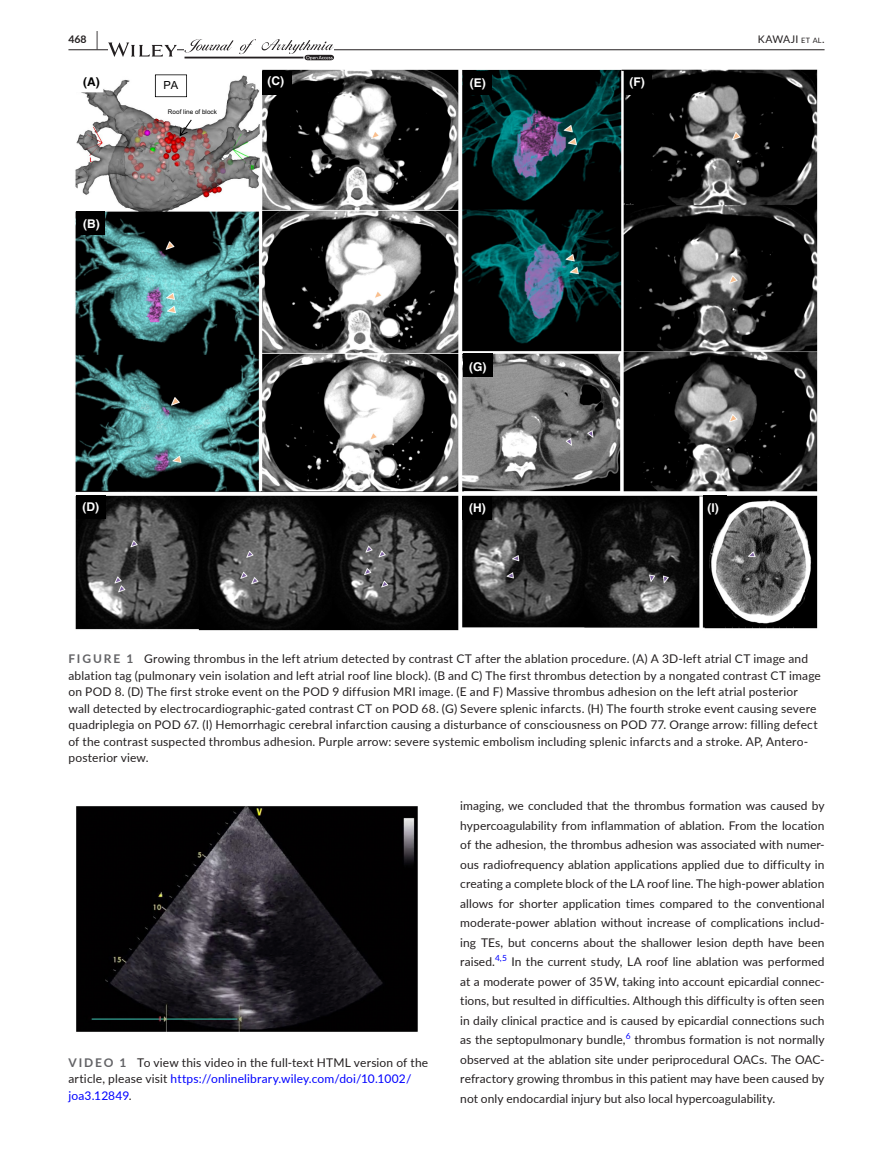
<style>
.page{position:relative;width:893px;height:1174px;background:#fff}
.page>*{position:absolute;margin:0;border:0;box-sizing:border-box;transform-origin:0 0}
.t1{font:12px/19.5px "Lato";letter-spacing:.015em;color:#231f20;text-align:justify}
.t2{font:700 12px "Helvetica LT Std";color:#fff}
.t3{font:700 12px "Helvetica LT Std";color:#000}
.t4{font:11.1px "Arial";color:#000}
.t5{font:10.5px "Lato";letter-spacing:.02em;color:#231f20}
.t6{font:700 10.5px "Lato";color:#231f20}
.t7{font:8.4px "Lato";color:#00f}
.t8{font:6.3px "Arial";letter-spacing:.005em;color:#000}
.s1{font-size:19.5px}
.s2{font-size:7.35px}
.s3{font-weight:700;color:#636366}
.s4{color:#00f}
</style>
<div class="page">
<hr style="left:68px;top:49px;width:756px;height:1px;background:#231f20">
<svg style="left:108px;top:42px;width:69px;height:15px"></svg>
<svg style="left:185px;top:39px;width:149px;height:21px"></svg>
<img style="left:75px;top:69px;width:743px;height:562px">
<svg style="left:155px;top:74px;width:32px;height:23px"></svg>
<svg style="left:180px;top:120px;width:12px;height:16px"></svg>
<div style="left:76px;top:212px;width:28px;height:23px;background:#000"></div>
<div style="left:262px;top:71px;width:29px;height:24px;background:#000"></div>
<div style="left:77px;top:495px;width:29px;height:23px;background:#000"></div>
<div style="left:463px;top:71px;width:29px;height:24px;background:#000"></div>
<div style="left:463px;top:354px;width:30px;height:23px;background:#000"></div>
<div style="left:624px;top:71px;width:28px;height:24px;background:#000"></div>
<div style="left:463px;top:496px;width:29px;height:23px;background:#000"></div>
<div style="left:703px;top:495px;width:24px;height:23px;background:#000"></div>
<img style="left:76px;top:806px;width:342px;height:226px">
<p class="t6" style="left:68px;top:31px;width:31px">468 <span class="s1">|</span></p>
<p class="t5" style="left:758px;top:31px;width:68px">KAWAJI <span class="s2">et al</span>.</p>
<p class="t3" style="left:83px;top:75px;width:18px">(A)</p>
<p class="t2" style="left:83px;top:216px;width:18px">(B)</p>
<p class="t4" style="left:163px;top:78px;width:16px">PA</p>
<p class="t8" style="left:168px;top:108px;width:51px">Roof line of block</p>
<p class="t2" style="left:268px;top:73px;width:18px">(C)</p>
<p class="t2" style="left:82px;top:499px;width:18px">(D)</p>
<p class="t2" style="left:470px;top:75px;width:17px">(E)</p>
<p class="t2" style="left:469px;top:360px;width:19px">(G)</p>
<p class="t2" style="left:629px;top:75px;width:17px">(F)</p>
<p class="t2" style="left:469px;top:501px;width:18px">(H)</p>
<p class="t2" style="left:707px;top:500px;width:13px">(I)</p>
<p class="t1" style="left:68px;top:650px;width:754px;line-height:16.5px;text-align:left"><span class="s3">FIGURE 1</span> Growing thrombus in the left atrium detected by contrast CT after the ablation procedure. (A) A 3D-left atrial CT image and ablation tag (pulmonary vein isolation and left atrial roof line block). (B and C) The first thrombus detection by a nongated contrast CT image on POD 8. (D) The first stroke event on the POD 9 diffusion MRI image. (E and F) Massive thrombus adhesion on the left atrial posterior wall detected by electrocardiographic-gated contrast CT on POD 68. (G) Severe splenic infarcts. (H) The fourth stroke event causing severe quadriplegia on POD 67. (I) Hemorrhagic cerebral infarction causing a disturbance of consciousness on POD 77. Orange arrow: filling defect of the contrast suspected thrombus adhesion. Purple arrow: severe systemic embolism including splenic infarcts and a stroke. AP, Antero&shy;posterior view.</p>
<p class="t1" style="left:68px;top:1053px;width:361px;line-height:16.5px;text-align:left"><span class="s3">VIDEO 1</span> To view this video in the full-text HTML version of the article, please visit <span class="s4">https://onlinelibrary.wiley.com/doi/10.1002/ joa3.12849</span>.</p>
<p class="t1" style="left:460px;top:795px;width:366px">imaging, we concluded that the thrombus formation was caused by hypercoagulability from inflammation of ablation. From the location of the adhesion, the thrombus adhesion was associated with numer&shy;ous radiofrequency ablation applications applied due to difficulty in creating a complete block of the LA roof line. The high-power ablation allows for shorter application times compared to the conventional moderate-power ablation without increase of complications includ&shy;ing TEs, but concerns about the shallower lesion depth have been raised.</p>
<p class="t7" style="left:495px;top:952px;width:14px">4,5</p>
<p class="t1" style="left:460px;top:951px;width:366px;text-indent:51px">In the current study, LA roof line ablation was performed at a moderate power of 35 W, taking into account epicardial connec&shy;tions, but resulted in difficulties. Although this difficulty is often seen in daily clinical practice and is caused by epicardial connections such as the septopulmonary bundle,<sup>6</sup> thrombus formation is not normally observed at the ablation site under periprocedural OACs. The OAC&shy;refractory growing thrombus in this patient may have been caused by not only endocardial injury but also local hypercoagulability.</p>
</div>
